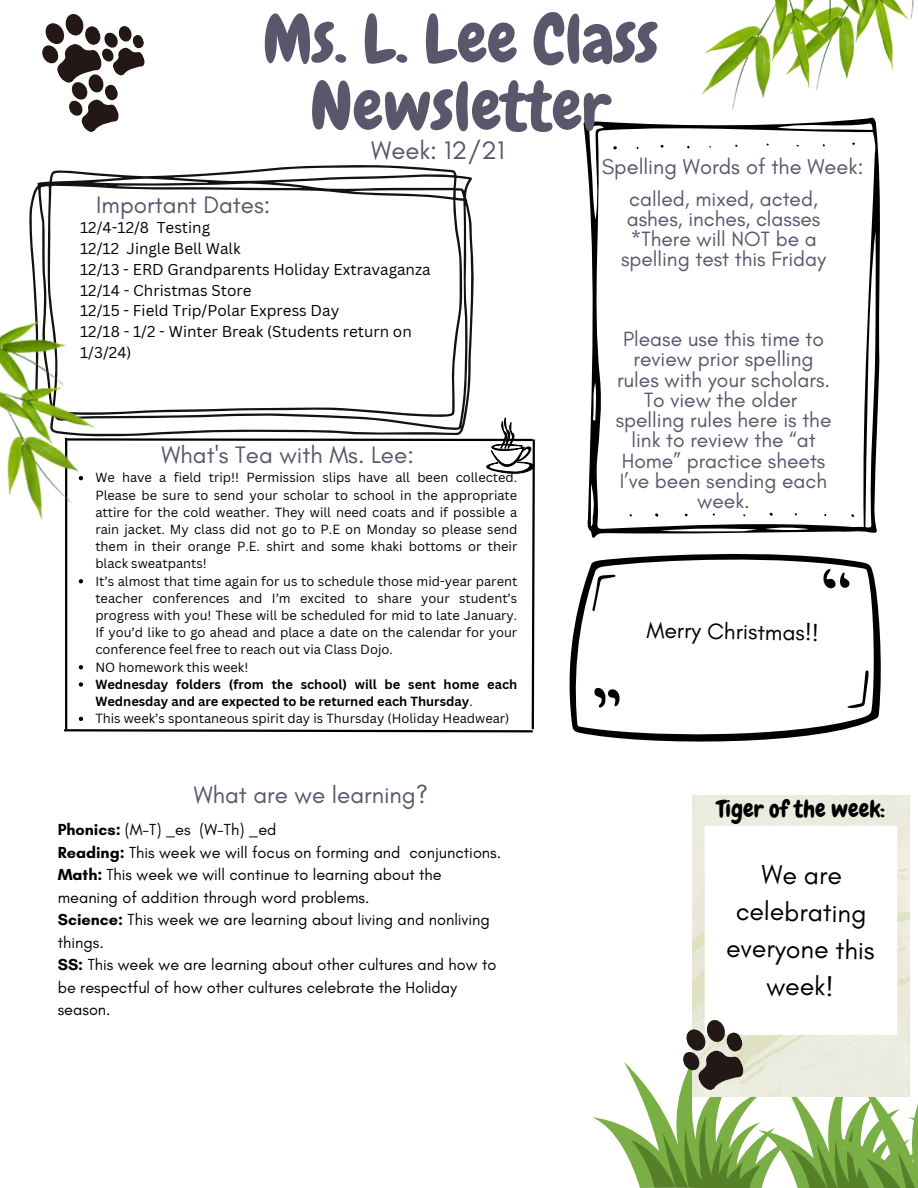
<style>
.page{position:relative;width:918px;height:1188px;background:#fff}
.page>*{position:absolute;margin:0;border:0;box-sizing:border-box;transform-origin:0 0}
.t1{font:67.5px/67.5px "Chewy";color:#5a566c;text-align:center}
.t2{font:26.55px/37px "Glacial Indifference";color:#000;text-align:center}
.t3{font:25.8px "Glacial Indifference";color:#5a566c}
.t4{font:24.3px "Glacial Indifference";color:#5a566c}
.t5{font:23.55px "Chewy";color:#000}
.t6{font:22.95px "Glacial Indifference";color:#000}
.t7{font:21.9px "Glacial Indifference";color:#5a566c}
.t8{font:21px/20.2px "Glacial Indifference";color:#5a566c;text-align:center}
.t9{font:16.35px/22.5px "Glacial Indifference";color:#000}
.t10{font:15.3px/20.9px "Canva Sans";color:#000}
.t11{font:12.9px/17.2px "Canva Sans";color:#000;text-align:justify}
.t12{font:700 12.9px/17.2px "Canva Sans";color:#000}
.s1{font-weight:400}
.s2{font-weight:700}
</style>
<div class="page">
<svg style="left:583px;top:117px;width:297px;height:421px"></svg>
<svg style="left:569px;top:553px;width:312px;height:189px"></svg>
<svg style="left:29px;top:165px;width:445px;height:253px"></svg>
<svg style="left:42px;top:14px;width:103px;height:118px"></svg>
<img style="left:868px;top:0;width:46px;height:70px">
<img style="left:702px;top:0;width:166px;height:110px">
<img style="left:0;top:307px;width:149px;height:213px">
<svg style="left:62px;top:418px;width:473px;height:315px"></svg>
<img style="left:693px;top:795px;width:217px;height:222px">
<svg style="left:592px;top:1017px;width:326px;height:171px"></svg>
<p class="t1" style="left:262px;top:6px;width:397px">Ms. L. Lee Class<br>Newsletter</p>
<p class="t3" style="left:371px;top:134px;width:135px">Week: 12/21</p>
<p class="t7" style="left:602px;top:153px;width:263px">Spelling Words of the Week:</p>
<p class="t8" style="left:627px;top:188px;width:195px;text-align:left">called, mixed, acted, ashes, inches, classes</p>
<p class="t8" style="left:621px;top:229px;width:207px">*There will NOT be a spelling test this Friday</p>
<p class="t4" style="left:96px;top:190px;width:176px">Important Dates:</p>
<p class="t10" style="left:80px;top:217px;width:131px">12/4-12/8 Testing</p>
<p class="t10" style="left:80px;top:238px;width:162px">12/12 Jingle Bell Walk</p>
<p class="t10" style="left:80px;top:258px;width:352px">12/13 - ERD Grandparents Holiday Extravaganza</p>
<p class="t10" style="left:80px;top:279px;width:173px">12/14 - Christmas Store</p>
<p class="t10" style="left:80px;top:300px;width:261px">12/15 - Field Trip/Polar Express Day</p>
<p class="t10" style="left:80px;top:321px;width:333px">12/18 - 1/2 - Winter Break (Students return on<br>1/3/24)</p>
<p class="t8" style="left:616px;top:329px;width:217px">Please use this time to review prior spelling rules with your scholars.<br>To view the older spelling rules here is the link to review the “at<br>Home” practice sheets<br>I’ve been sending each week.</p>
<p class="t4" style="left:162px;top:440px;width:254px">What's Tea with Ms. Lee:</p>
<p class="t11" style="left:95px;top:469px;width:424px">We have a field trip!! Permission slips have all been collected.<br>Please be sure to send your scholar to school in the appropriate attire for the cold weather. They will need coats and if possible a rain jacket. My class did not go to P.E on Monday so please send them in their orange P.E. shirt and some khaki bottoms or their black sweatpants!</p>
<p class="t11" style="left:95px;top:572px;width:424px">It’s almost that time again for us to schedule those mid-year parent teacher conferences and I’m excited to share your student’s progress with you! These will be scheduled for mid to late January.<br>If you’d like to go ahead and place a date on the calendar for your conference feel free to reach out via Class Dojo.</p>
<p class="t11" style="left:95px;top:658px;width:154px">NO homework this week!</p>
<p class="t12" style="left:95px;top:675px;width:423px">Wednesday folders (from the school) will be sent home each<br>Wednesday and are expected to be returned each Thursday<span class="s1">.</span></p>
<p class="t11" style="left:95px;top:710px;width:416px">This week’s spontaneous spirit day is Thursday (Holiday Headwear)</p>
<p class="t6" style="left:647px;top:616px;width:174px;rotate:1deg">Merry Christmas!!</p>
<p class="t4" style="left:194px;top:780px;width:236px">What are we learning?</p>
<p class="t9" style="left:58px;top:818px;width:220px"><span class="s2">Phonics:</span> (M-T) _es (W-Th) _ed</p>
<p class="t9" style="left:58px;top:841px;width:445px"><span class="s2">Reading:</span> This week we will focus on forming and conjunctions.</p>
<p class="t9" style="left:58px;top:863px;width:385px"><span class="s2">Math:</span> This week we will continue to learning about the meaning of addition through word problems.</p>
<p class="t9" style="left:58px;top:908px;width:434px"><span class="s2">Science:</span> This week we are learning about living and nonliving things.</p>
<p class="t9" style="left:58px;top:953px;width:440px"><span class="s2">SS:</span> This week we are learning about other cultures and how to be respectful of how other cultures celebrate the Holiday season.</p>
<p class="t5" style="left:717px;top:794px;width:170px">Tiger of the week:</p>
<p class="t2" style="left:728px;top:855px;width:150px;rotate:1deg">We are celebrating everyone this week!</p>
</div>
